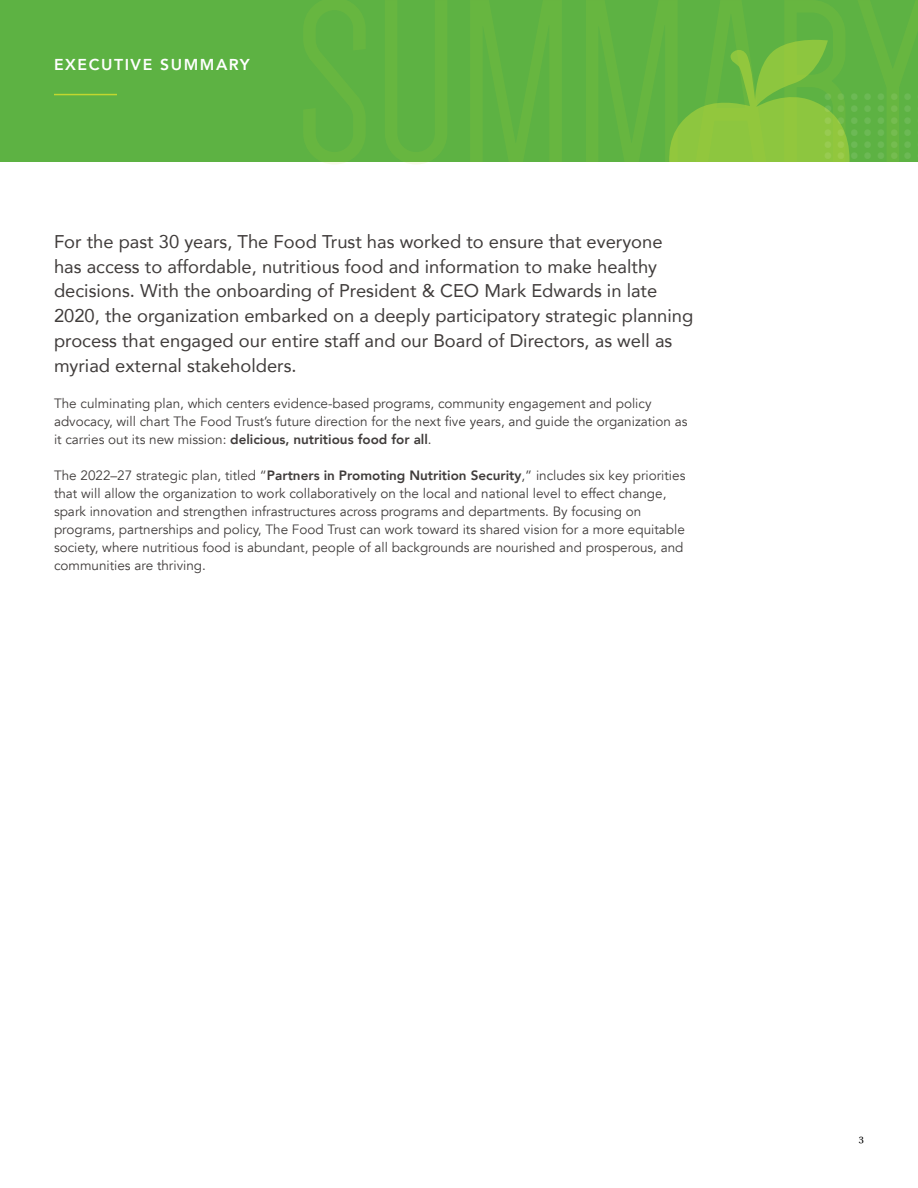
<style>
.page{position:relative;width:918px;height:1188px;background:#fff}
.page>*{position:absolute;margin:0;border:0;box-sizing:border-box;transform-origin:0 0}
.t1{font:18.3px/24.8px "Avenir";color:#403c3b}
.t2{font:800 15.75px "Avenir";letter-spacing:.1em;color:#fff}
.t3{font:13.5px/18px "Avenir";color:#403c3b}
.t4{font:10.5px "Utopia Regular SC";color:#000}
.s1{font-weight:800}
</style>
<div class="page">
<div style="left:0;top:0;width:918px;height:162px;background:#5db243"></div>
<svg style="left:669px;top:40px;width:181px;height:122px"></svg>
<hr style="left:54px;top:94px;width:63px;height:1px;background:#c1d72f">
<p class="t2" style="left:54px;top:52px;width:197px">EXECUTIVE SUMMARY</p>
<p class="t1" style="left:54px;top:229px;width:641px">For the past 30 years, The Food Trust has worked to ensure that everyone has access to affordable, nutritious food and information to make healthy decisions. With the onboarding of President &amp; CEO Mark Edwards in late 2020, the organization embarked on a deeply participatory strategic planning process that engaged our entire staff and our Board of Directors, as well as myriad external stakeholders.</p>
<p class="t3" style="left:54px;top:394px;width:635px">The culminating plan, which centers evidence-based programs, community engagement and policy advocacy, will chart The Food Trust’s future direction for the next five years, and guide the organization as it carries out its new mission: <span class="s1">delicious, nutritious food for all</span>.</p>
<p class="t3" style="left:54px;top:466px;width:633px">The 2022–27 strategic plan, titled “<span class="s1">Partners in Promoting Nutrition Security</span>,” includes six key priorities that will allow the organization to work collaboratively on the local and national level to effect change, spark innovation and strengthen infrastructures across programs and departments. By focusing on programs, partnerships and policy, The Food Trust can work toward its shared vision for a more equitable society, where nutritious food is abundant, people of all backgrounds are nourished and prosperous, and communities are thriving.</p>
<p class="t4" style="left:859px;top:1133px;width:7px">3</p>
</div>
